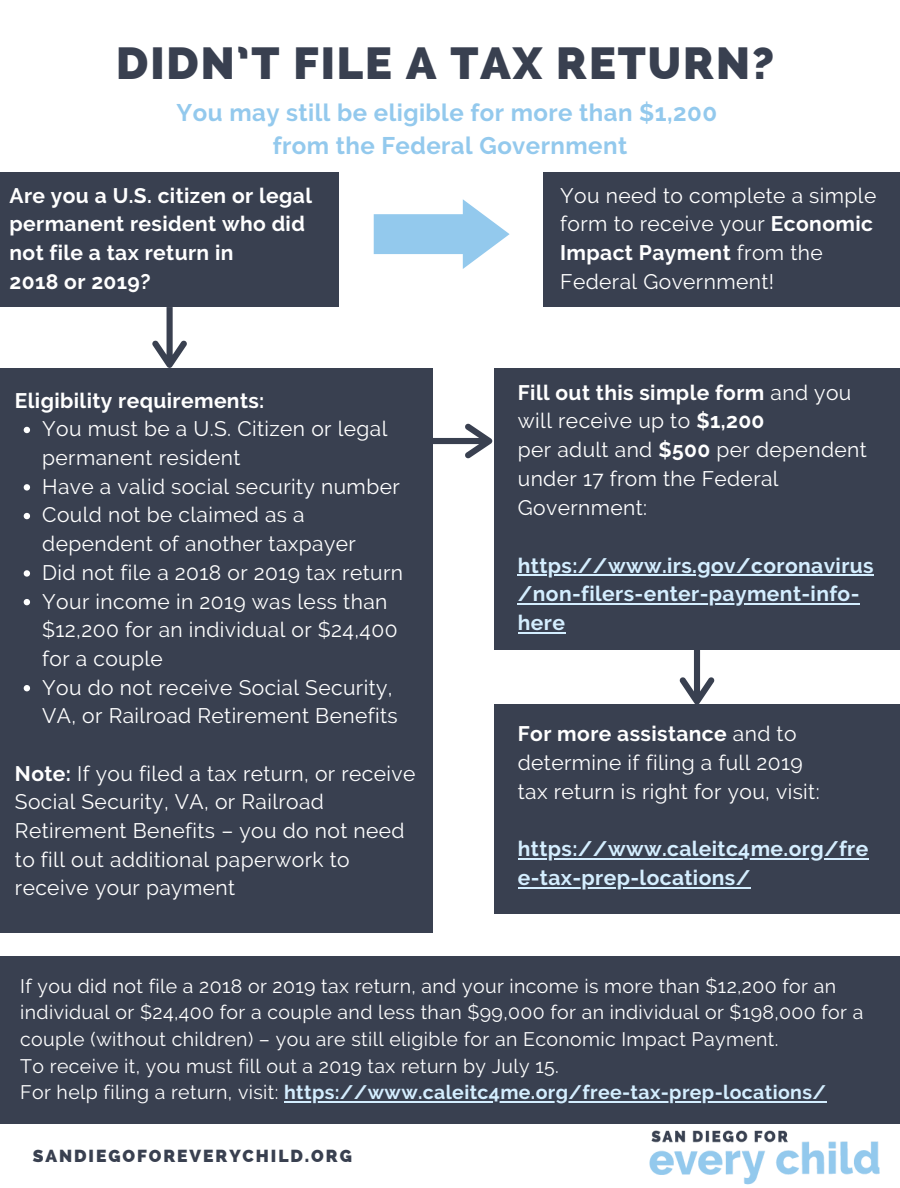
<style>
.page{position:relative;width:900px;height:1188px;background:#fff}
.page>*{position:absolute;margin:0;border:0;box-sizing:border-box;transform-origin:0 0}
.t1{font:800 45px "Raleway";letter-spacing:.045em;color:#394050}
.t2{font:700 24px/32.8px "Raleway";letter-spacing:.02em;color:#93c9ed;text-align:center}
.t3{font:21px/28.7px "Raleway";letter-spacing:.02em;color:#fff}
.t4{font:700 21px/28.8px "Raleway";letter-spacing:.02em;color:#d4eeff}
.t5{font:700 21px/28.8px "Raleway";letter-spacing:.02em;color:#fff}
.t6{font:19.5px/26.7px "Raleway";letter-spacing:.02em;color:#fff}
.t7{font:800 17.4px "Raleway";letter-spacing:.11em;color:#394050}
.s1{font-weight:700}
.s2{font-weight:700;color:#d4eeff}
</style>
<div class="page">
<svg style="left:432px;top:705px;width:1px;height:34px"></svg>
<svg style="left:374px;top:199px;width:136px;height:70px"></svg>
<div style="left:0;top:172px;width:339px;height:135px;background:#394050"></div>
<div style="left:543px;top:172px;width:357px;height:135px;background:#394050"></div>
<svg style="left:152px;top:307px;width:35px;height:61px"></svg>
<div style="left:0;top:368px;width:432px;height:565px;background:#394050"></div>
<svg style="left:24px;top:427px;width:6px;height:6px"></svg>
<svg style="left:24px;top:484px;width:6px;height:7px"></svg>
<svg style="left:24px;top:513px;width:6px;height:6px"></svg>
<svg style="left:24px;top:570px;width:6px;height:7px"></svg>
<svg style="left:24px;top:599px;width:6px;height:6px"></svg>
<svg style="left:24px;top:685px;width:6px;height:6px"></svg>
<div style="left:494px;top:368px;width:406px;height:281px;background:#394050"></div>
<hr style="left:518px;top:574px;width:356px;height:2px;background:#d4eeff">
<hr style="left:518px;top:603px;width:342px;height:2px;background:#d4eeff">
<hr style="left:518px;top:632px;width:47px;height:2px;background:#d4eeff">
<div style="left:494px;top:705px;width:406px;height:209px;background:#394050"></div>
<hr style="left:518px;top:858px;width:350px;height:2px;background:#d4eeff">
<hr style="left:518px;top:887px;width:233px;height:2px;background:#d4eeff">
<div style="left:0;top:956px;width:900px;height:168px;background:#394050"></div>
<hr style="left:284px;top:1101px;width:542px;height:2px;background:#d4eeff">
<svg style="left:432px;top:423px;width:60px;height:35px"></svg>
<svg style="left:680px;top:649px;width:35px;height:56px"></svg>
<img style="left:649px;top:1130px;width:231px;height:55px">
<h1 class="t1" style="left:116px;top:37px;width:660px">DIDN’T FILE A TAX RETURN?</h1>
<p class="t2" style="left:177px;top:96px;width:542px">You may still be eligible for more than $1,200 from the Federal Government</p>
<p class="t5" style="left:9px;top:181px;width:304px">Are you a U.S. citizen or legal permanent resident who did not file a tax return in<br>2018 or 2019?</p>
<p class="t3" style="left:560px;top:181px;width:318px">You need to complete a simple form to receive your <span class="s1">Economic<br>Impact Payment</span> from the<br>Federal Government!</p>
<p class="t5" style="left:15px;top:386px;width:251px">Eligibility requirements:</p>
<p class="t3" style="left:42px;top:415px;width:362px">You must be a U.S. Citizen or legal permanent resident<br>Have a valid social security number<br>Could not be claimed as a dependent of another taxpayer<br>Did not file a 2018 or 2019 tax return<br>Your income in 2019 was less than $12,200 for an individual or $24,400 for a couple<br>You do not receive Social Security,<br>VA, or Railroad Retirement Benefits</p>
<p class="t3" style="left:15px;top:759px;width:402px"><span class="s1">Note:</span> If you filed a tax return, or receive Social Security, VA, or Railroad Retirement Benefits – you do not need to fill out additional paperwork to receive your payment</p>
<p class="t3" style="left:518px;top:378px;width:351px"><span class="s1">Fill out this simple form</span> and you will receive up to <span class="s1">$1,200<br></span>per adult and <span class="s1">$500</span> per dependent under 17 from the Federal<br>Government:</p>
<p class="t4" style="left:518px;top:551px;width:357px">https://www.irs.gov/coronavirus /non-filers-enter-payment-info&shy;here</p>
<p class="t3" style="left:518px;top:719px;width:303px"><span class="s1">For more assistance</span> and to determine if filing a full 2019 tax return is right for you, visit:</p>
<p class="t4" style="left:518px;top:835px;width:352px">https://www.caleitc4me.org/fre e-tax-prep-locations/</p>
<p class="t6" style="left:20px;top:972px;width:845px">If you did not file a 2018 or 2019 tax return, and your income is more than $12,200 for an individual or $24,400 for a couple and less than $99,000 for an individual or $198,000 for a couple (without children) – you are still eligible for an Economic Impact Payment.<br>To receive it, you must fill out a 2019 tax return by July 15.<br>For help filing a return, visit: <span class="s2">https://www.caleitc4me.org/free-tax-prep-locations/</span></p>
<p class="t7" style="left:33px;top:1146px;width:321px">SANDIEGOFOREVERYCHILD.ORG</p>
</div>
